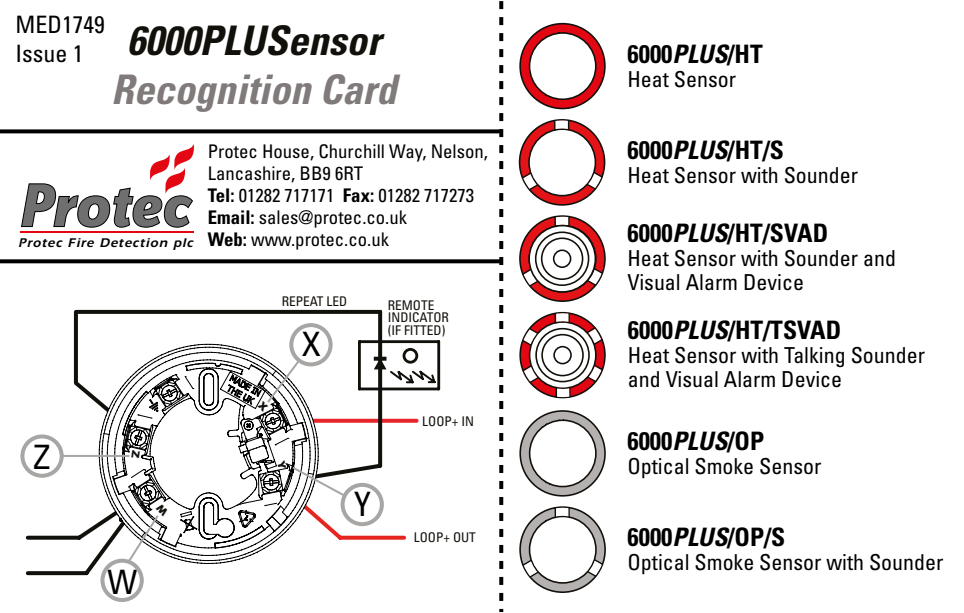
<style>
.page{position:relative;width:964px;height:613px;background:#fff}
.page>*{position:absolute;margin:0;border:0;box-sizing:border-box;transform-origin:0 0}
.t1{font:italic 800 64px "Zine Sans Dis";color:#706f6f}
.t2{font:italic 700 condensed 40.8px "Univers";color:#807b7a}
.t3{font:italic 700 condensed 40.8px "Univers";color:#12100b}
.t4{font:condensed 33.6px "Univers";color:#000}
.t5{font:700 condensed 25.2px "Univers";color:#000}
.t6{font:condensed 24px/28.8px "Univers";color:#000}
.t7{font:condensed 22px/24px "Univers";color:#000}
.t8{font:condensed 18.8px/22px "Univers";color:#000}
.t9{font:condensed 13.2px/12.4px "Univers";color:#12100b}
.t10{font:italic 600 13.2px "Itc Eras";color:#000}
.s1{font-weight:700}
.s2{font-style:italic}
</style>
<div class="page">
<svg style="left:518px;top:22px;width:88px;height:280px"></svg>
<svg style="left:519px;top:311px;width:87px;height:88px"></svg>
<svg style="left:519px;top:410px;width:87px;height:87px"></svg>
<div style="left:530px;top:420px;width:66px;height:66px;background:#fff;border-radius:50%"></div>
<div style="left:529px;top:419px;width:68px;height:68px;border:2px solid #12100b;border-radius:50%"></div>
<svg style="left:519px;top:506px;width:87px;height:87px"></svg>
<svg style="left:499px;top:1px;width:4px;height:610px"></svg>
<svg style="left:0;top:259px;width:502px;height:4px;background:#141414"></svg>
<svg style="left:0;top:129px;width:501px;height:4px;background:#191919"></svg>
<svg style="left:73px;top:309px;width:312px;height:49px"></svg>
<hr style="left:359px;top:340px;width:80px;height:3px;background:#12100b">
<hr style="left:437px;top:341px;width:3px;height:48px;background:#12100b">
<hr style="left:359px;top:387px;width:80px;height:3px;background:#12100b">
<hr style="left:358px;top:341px;width:3px;height:48px;background:#12100b">
<div style="left:402px;top:348px;width:16px;height:15px;border:3px solid #12100b;border-radius:50%"></div>
<svg style="left:374px;top:356px;width:12px;height:2px"></svg>
<svg style="left:98px;top:343px;width:221px;height:15px"></svg>
<div style="left:20px;top:434px;width:44px;height:43px;border:4px solid #a8a6a4;border-radius:50%"></div>
<div style="left:100px;top:558px;width:44px;height:43px;border:4px solid #a8a6a4;border-radius:50%"></div>
<div style="left:289px;top:323px;width:44px;height:43px;border:4px solid #a8a6a4;border-radius:50%"></div>
<svg style="left:21px;top:144px;width:173px;height:84px"></svg>
<hr style="left:20px;top:231px;width:174px;height:2px;background:#e30613">
<svg style="left:24px;top:358px;width:413px;height:220px"></svg>
<p class="t6" style="left:16px;top:9px;width:91px">MED1749<br>Issue 1</p>
<h2 class="t3" style="left:127px;top:16px;width:255px">6000PLUSensor</h2>
<h2 class="t2" style="left:111px;top:65px;width:287px">Recognition Card</h2>
<h1 class="t1" style="left:18px;top:171px;width:172px">Protec</h1>
<p class="t10" style="left:18px;top:234px;width:179px">Protec Fire Detection plc</p>
<p class="t8" style="left:208px;top:140px;width:282px">Protec House, Churchill Way, Nelson,<br>Lancashire, BB9 6RT<br><span class="s1">Tel:</span> 01282 717171 <span class="s1">Fax:</span> 01282 717273<br><span class="s1">Email:</span> sales@protec.co.uk<br><span class="s1">Web:</span> www.protec.co.uk</p>
<p class="t9" style="left:282px;top:295px;width:67px">REPEAT LED</p>
<p class="t9" style="left:388px;top:299px;width:63px">REMOTE<br>INDICATOR (IF FITTED)</p>
<h3 class="t4" style="left:302px;top:323px;width:20px">X</h3>
<h3 class="t4" style="left:34px;top:435px;width:18px">Z</h3>
<h3 class="t4" style="left:108px;top:560px;width:31px">W</h3>
<h3 class="t4" style="left:354px;top:482px;width:18px">Y</h3>
<p class="t9" style="left:422px;top:415px;width:53px">LOOP+ IN</p>
<p class="t9" style="left:414px;top:530px;width:64px">LOOP+ OUT</p>
<p class="t5" style="left:627px;top:38px;width:137px">6000<span class="s2">PLUS</span>/HT</p>
<p class="t7" style="left:627px;top:67px;width:110px">Heat Sensor</p>
<p class="t5" style="left:627px;top:134px;width:158px">6000<span class="s2">PLUS</span>/HT/S</p>
<p class="t7" style="left:627px;top:163px;width:232px">Heat Sensor with Sounder</p>
<p class="t5" style="left:627px;top:218px;width:202px">6000<span class="s2">PLUS</span>/HT/SVAD</p>
<p class="t7" style="left:627px;top:246px;width:270px">Heat Sensor with Sounder and<br>Visual Alarm Device</p>
<p class="t5" style="left:628px;top:314px;width:215px">6000<span class="s2">PLUS</span>/HT/TSVAD</p>
<p class="t7" style="left:628px;top:343px;width:299px">Heat Sensor with Talking Sounder and Visual Alarm Device</p>
<p class="t5" style="left:627px;top:425px;width:138px">6000<span class="s2">PLUS</span>/OP</p>
<p class="t7" style="left:627px;top:453px;width:195px">Optical Smoke Sensor</p>
<p class="t5" style="left:627px;top:521px;width:159px">6000<span class="s2">PLUS</span>/OP/S</p>
<p class="t7" style="left:627px;top:549px;width:317px">Optical Smoke Sensor with Sounder</p>
</div>
